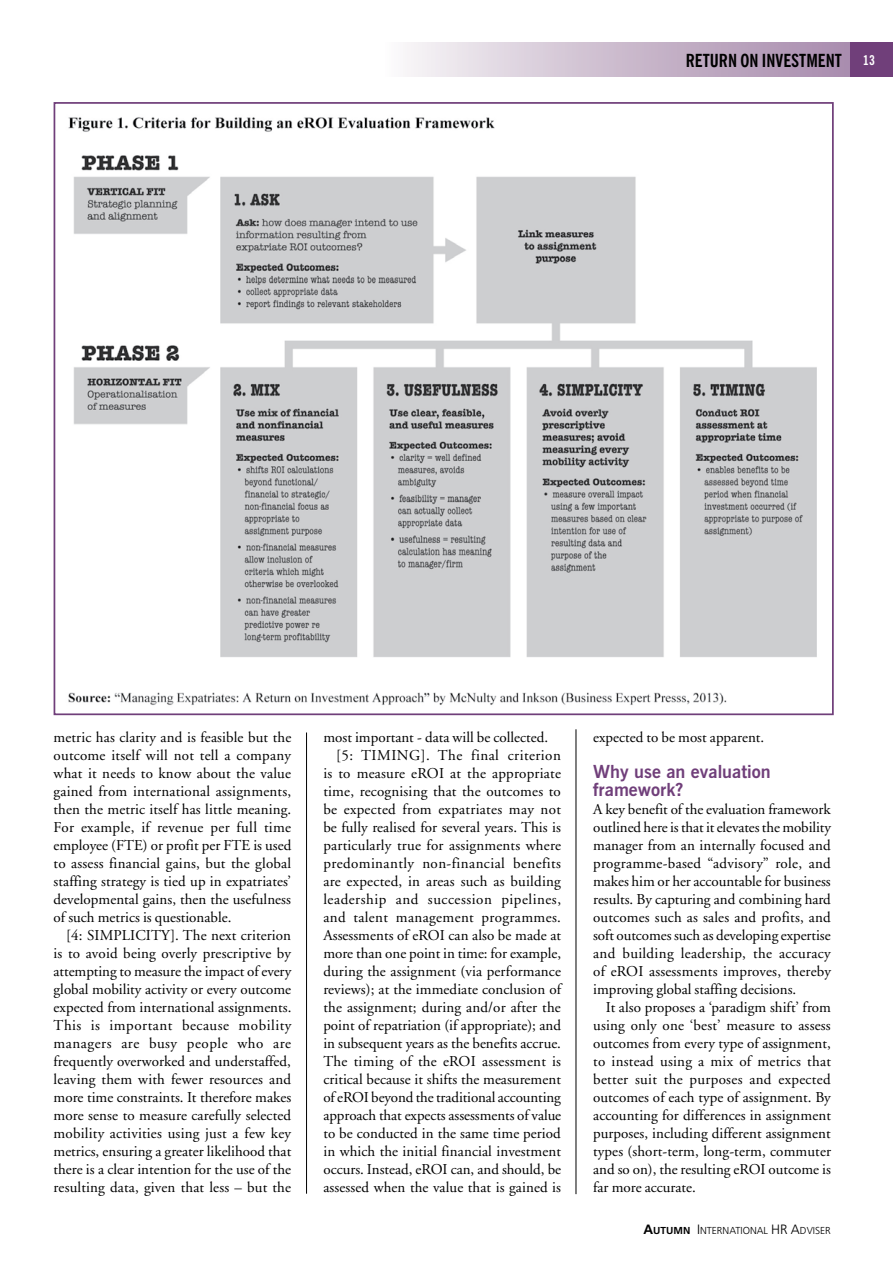
<style>
.page{position:relative;width:893px;height:1263px;background:#fff}
.page>*{position:absolute;margin:0;border:0;box-sizing:border-box;transform-origin:0 0}
.t1{font:700 18px/18px "News Gothic BT";color:#703f7a}
.t2{font:700 condensed 18px "News Gothic BT";color:#000}
.t3{font:15px/18px "Adobe Garamond";letter-spacing:.005em;color:#000;text-align:justify}
.t4{font:15px "Adobe Garamond";letter-spacing:.03em;color:#000}
.t5{font:15px "Adobe Garamond";letter-spacing:.035em;color:#000}
.t6{font:15px "Adobe Garamond";letter-spacing:.025em;color:#000}
.t7{font:300 10.2px "Frutiger";color:#000}
.s1{font-size:13.5px;color:#fff}
.s2{font-weight:700;font-size:13.5px}
.s3{font-weight:700}
.s4{font-size:13.5px}
</style>
<div class="page">
<div style="left:850px;top:43px;width:43px;height:34px;background:#703f7a"></div>
<div style="left:383px;top:43px;width:467px;height:34px;background:linear-gradient(to right,#f8f6f7,#a588aa)"></div>
<hr style="left:576px;top:729px;width:1px;height:465px;background:#000">
<hr style="left:306px;top:732px;width:1px;height:462px;background:#000">
<img style="left:68px;top:117px;width:749px;height:588px">
<p class="t2" style="left:686px;top:49px;width:191px">RETURN ON INVESTMENT <span class="s1">13</span></p>
<p class="t3" style="left:54px;top:729px;width:239px">metric has clarity and is feasible but the outcome itself will not tell a company what it needs to know about the value gained from international assignments, then the metric itself has little meaning.<br>For example, if revenue per full time employee (FTE) or profit per FTE is used to assess financial gains, but the global staffing strategy is tied up in expatriates’ developmental gains, then the usefulness of such metrics is questionable.</p>
<p class="t3" style="left:54px;top:927px;width:239px;text-indent:13px">[4: SIMPLICITY]. The next criterion is to avoid being overly prescriptive by attempting to measure the impact of every global mobility activity or every outcome expected from international assignments.<br>This is important because mobility managers are busy people who are frequently overworked and understaffed, leaving them with fewer resources and more time constraints. It therefore makes more sense to measure carefully selected mobility activities using just a few key metrics, ensuring a greater likelihood that there is a clear intention for the use of the resulting data, given that less – but the</p>
<p class="t3" style="left:323px;top:729px;width:226px">most important - data will be collected.</p>
<p class="t4" style="left:336px;top:748px;width:226px">[5: TIMING]. The final criterion</p>
<p class="t3" style="left:323px;top:765px;width:239px">is to measure eROI at the appropriate</p>
<p class="t3" style="left:323px;top:783px;width:239px">time, recognising that the outcomes to</p>
<p class="t3" style="left:323px;top:801px;width:239px">be expected from expatriates may not</p>
<p class="t3" style="left:323px;top:819px;width:239px">be fully realised for several years. This is</p>
<p class="t3" style="left:323px;top:837px;width:239px">particularly true for assignments where</p>
<p class="t4" style="left:323px;top:856px;width:239px">predominantly non-financial benefits</p>
<p class="t3" style="left:323px;top:873px;width:239px">are expected, in areas such as building</p>
<p class="t5" style="left:323px;top:892px;width:239px">leadership and succession pipelines,</p>
<p class="t6" style="left:323px;top:910px;width:239px">and talent management programmes.</p>
<p class="t3" style="left:323px;top:927px;width:239px">Assessments of eROI can also be made at</p>
<p class="t3" style="left:323px;top:945px;width:239px">more than one point in time: for example,</p>
<p class="t3" style="left:323px;top:963px;width:239px">during the assignment (via performance</p>
<p class="t3" style="left:323px;top:981px;width:239px">reviews); at the immediate conclusion of</p>
<p class="t3" style="left:323px;top:999px;width:239px">the assignment; during and/or after the</p>
<p class="t3" style="left:323px;top:1017px;width:239px">point of repatriation (if appropriate); and</p>
<p class="t3" style="left:323px;top:1035px;width:239px">in subsequent years as the benefits accrue.</p>
<p class="t3" style="left:323px;top:1053px;width:239px">The timing of the eROI assessment is</p>
<p class="t3" style="left:323px;top:1071px;width:239px">critical because it shifts the measurement</p>
<p class="t3" style="left:323px;top:1089px;width:239px">of eROI beyond the traditional accounting</p>
<p class="t3" style="left:323px;top:1107px;width:239px">approach that expects assessments of value</p>
<p class="t3" style="left:323px;top:1125px;width:239px">to be conducted in the same time period</p>
<p class="t3" style="left:323px;top:1143px;width:239px">in which the initial financial investment</p>
<p class="t3" style="left:323px;top:1161px;width:239px">occurs. Instead, eROI can, and should, be</p>
<p class="t3" style="left:323px;top:1179px;width:239px">assessed when the value that is gained is</p>
<p class="t3" style="left:593px;top:729px;width:173px">expected to be most apparent.</p>
<p class="t1" style="left:593px;top:763px;width:179px">Why use an evaluation framework?</p>
<p class="t3" style="left:593px;top:801px;width:239px">A key benefit of the evaluation framework outlined here is that it elevates the mobility manager from an internally focused and programme-based “advisory” role, and makes him or her accountable for business results. By capturing and combining hard outcomes such as sales and profits, and soft outcomes such as developing expertise and building leadership, the accuracy of eROI assessments improves, thereby improving global staffing decisions.</p>
<p class="t3" style="left:593px;top:999px;width:239px;text-indent:13px">It also proposes a ‘paradigm shift’ from using only one ‘best’ measure to assess outcomes from every type of assignment, to instead using a mix of metrics that better suit the purposes and expected outcomes of each type of assignment. By accounting for differences in assignment purposes, including different assignment types (short-term, long-term, commuter and so on), the resulting eROI outcome is far more accurate.</p>
<p class="t7" style="left:643px;top:1224px;width:189px"><span class="s2">A</span><span class="s3">UTUMN</span> <span class="s4">I</span>NTERNATIONAL <span class="s4">HR A</span>DVISER</p>
</div>
